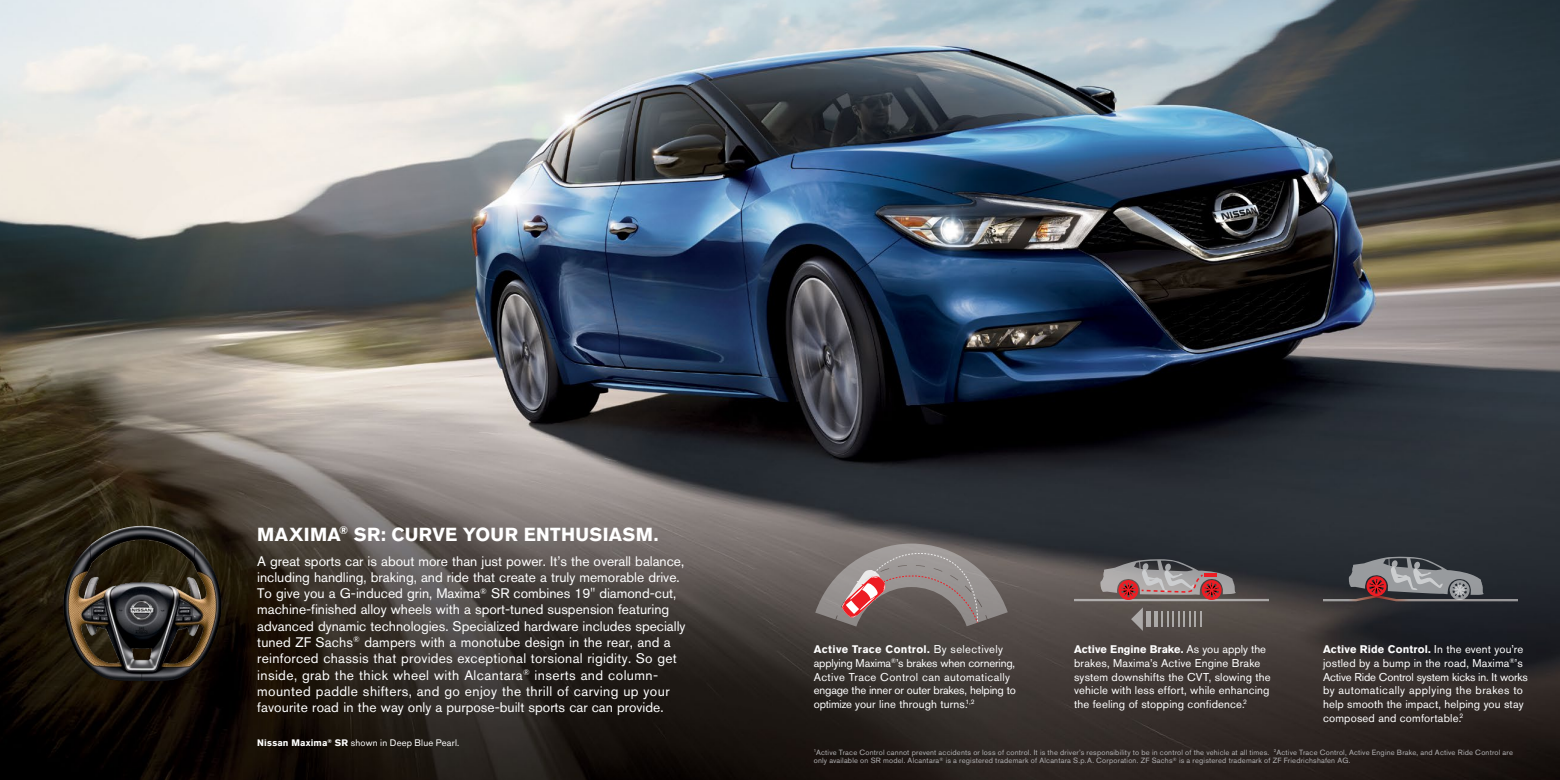
<style>
.page{position:relative;width:1560px;height:780px;background:#fff}
.page>*{position:absolute;margin:0;border:0;box-sizing:border-box;transform-origin:0 0}
.t1{font:700 18.75px "Akzidenz Grotesk Pro";letter-spacing:.02em;color:#fff}
.t2{font:13.75px/16.2px "Akzidenz Grotesk Pro";color:#fff}
.t3{font:11.25px/13.8px "Akzidenz Grotesk Pro";letter-spacing:.01em;color:#fff}
.t4{font:11.25px/13.8px "Akzidenz Grotesk Pro";letter-spacing:-.01em;color:#fff}
.t5{font:700 11px "Akzidenz Grotesk Pro";letter-spacing:.01em;color:#fff}
.t6{font:700 11px "Akzidenz Grotesk Pro";letter-spacing:.03em;color:#fff}
.t7{font:9.38px "Akzidenz Grotesk Pro";letter-spacing:.02em;color:#fff}
.t8{font:7.5px/8.1px "Akzidenz Grotesk Pro";letter-spacing:.025em;color:#b2b2b4}
.s1{font-weight:700}
.s2{font-weight:400;font-size:11.25px}
</style>
<div class="page">
<img style="left:0;top:0;width:1559px;height:780px">
<img style="left:63px;top:527px;width:118px;height:154px">
<hr style="left:1074px;top:599px;width:194px;height:2px;background:#e6e7e8">
<svg style="left:1130px;top:607px;width:12px;height:24px"></svg>
<div style="left:1145px;top:611px;width:5px;height:15px;background:#aca9a8"></div>
<hr style="left:1154px;top:611px;width:3px;height:15px;background:#e6e7e8">
<svg style="left:1161px;top:611px;width:40px;height:15px"></svg>
<svg style="left:1100px;top:559px;width:135px;height:41px;background:#897172"></svg>
<svg style="left:815px;top:543px;width:192px;height:83px;background:#867876"></svg>
<svg style="left:1322px;top:556px;width:195px;height:45px;background:#5b575b"></svg>
<h1 class="t1" style="left:257px;top:522px;width:402px">MAXIMA<sup>®</sup> SR: CURVE YOUR ENTHUSIASM.</h1>
<p class="t2" style="left:257px;top:552px;width:430px">A great sports car is about more than just power. It’s the overall balance, including handling, braking, and ride that create a truly memorable drive.<br>To give you a G-induced grin, Maxima<sup>®</sup> SR combines 19" diamond-cut, machine-finished alloy wheels with a sport-tuned suspension featuring advanced dynamic technologies. Specialized hardware includes specially tuned ZF Sachs<sup>®</sup> dampers with a monotube design in the rear, and a reinforced chassis that provides exceptional torsional rigidity. So get inside, grab the thick wheel with Alcantara<sup>®</sup> inserts and column&shy;mounted paddle shifters, and go enjoy the thrill of carving up your favourite road in the way only a purpose-built sports car can provide.</p>
<p class="t7" style="left:257px;top:736px;width:203px"><span class="s1">Nissan Maxima</span><sup>®</sup> <span class="s1">SR</span> shown in Deep Blue Pearl.</p>
<p class="t6" style="left:813px;top:642px;width:191px">Active Trace Control. <span class="s2">By selectively</span></p>
<p class="t4" style="left:813px;top:656px;width:203px">applying Maxima<sup>®</sup>’s brakes when cornering, Active Trace Control can automatically engage the inner or outer brakes, helping to optimize your line through turns.<sup>1,2</sup></p>
<p class="t5" style="left:1322px;top:642px;width:202px">Active Ride Control. <span class="s2">In the event you’re</span></p>
<p class="t3" style="left:1322px;top:656px;width:206px">jostled by a bump in the road, Maxima<sup>®</sup>’s Active Ride Control system kicks in. It works by automatically applying the brakes to help smooth the impact, helping you stay composed and comfortable.<sup>2</sup></p>
<p class="t8" style="left:813px;top:748px;width:700px"><sup>1</sup>Active Trace Control cannot prevent accidents or loss of control. It is the driver’s responsibility to be in control of the vehicle at all times. <sup>2</sup>Active Trace Control, Active Engine Brake, and Active Ride Control are only available on SR model. Alcantara<sup>®</sup> is a registered trademark of Alcantara S.p.A. Corporation. ZF Sachs<sup>®</sup> is a registered trademark of ZF Friedrichshafen AG.</p>
<p class="t5" style="left:1074px;top:642px;width:193px">Active Engine Brake. <span class="s2">As you apply the</span></p>
<p class="t3" style="left:1074px;top:656px;width:198px">brakes, Maxima’s Active Engine Brake system downshifts the CVT, slowing the vehicle with less effort, while enhancing the feeling of stopping confidence.<sup>2</sup></p>
</div>
